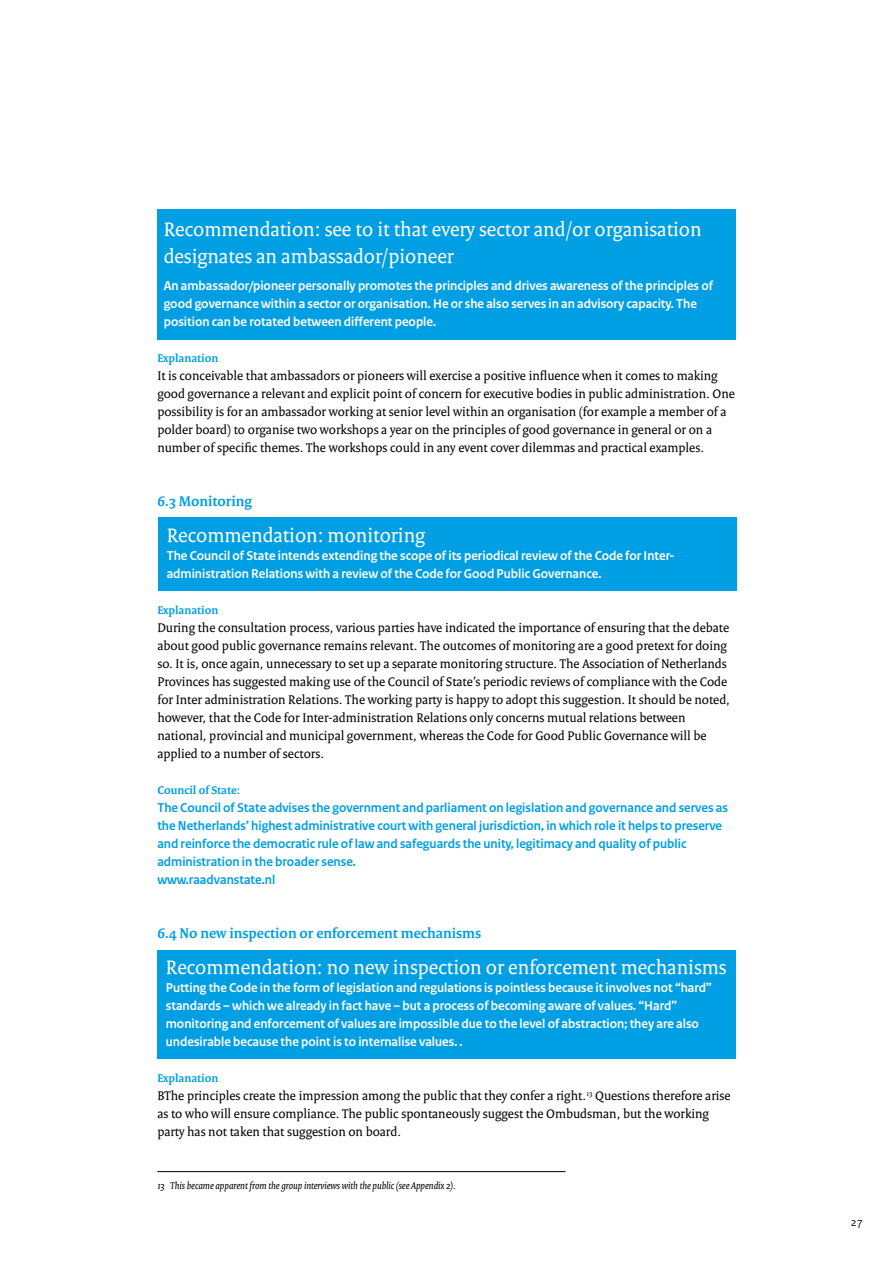
<style>
.page{position:relative;width:893px;height:1263px;background:#fff}
.page>*{position:absolute;margin:0;border:0;box-sizing:border-box;transform-origin:0 0}
.t1{font:21px/27px "Rijksoverheid Serif";color:#fff}
.t2{font:700 15px "Rijksoverheid Serif";color:#009ee3}
.t3{font:13.5px/18px "Rijksoverheid Serif";color:#000}
.t4{font:700 13.5px/18px "Rijksoverheid Sans";color:#fff}
.t5{font:700 13.5px/18px "Rijksoverheid Sans";color:#009ee3}
.t6{font:700 12px "Rijksoverheid Serif";color:#009ee3}
.t7{font:12px "Rijksoverheid Sans";color:#000}
.t8{font:italic 10.5px "Rijksoverheid Serif";color:#000}
</style>
<div class="page">
<div style="left:157px;top:209px;width:579px;height:130px;background:#009ee3"></div>
<div style="left:158px;top:517px;width:579px;height:73px;background:#009ee3"></div>
<div style="left:157px;top:951px;width:579px;height:108px;background:#009ee3"></div>
<hr style="left:157px;top:1171px;width:409px;height:1px;background:#000">
<h1 class="t1" style="left:164px;top:215px;width:539px">Recommendation: see to it that every sector and/or organisation designates an ambassador/pioneer</h1>
<p class="t4" style="left:164px;top:277px;width:551px">An ambassador/pioneer personally promotes the principles and drives awareness of the principles of good governance within a sector or organisation. He or she also serves in an advisory capacity. The position can be rotated between different people.</p>
<p class="t6" style="left:157px;top:351px;width:62px">Explanation</p>
<p class="t3" style="left:157px;top:366px;width:579px">It is conceivable that ambassadors or pioneers will exercise a positive influence when it comes to making good governance a relevant and explicit point of concern for executive bodies in public administration. One possibility is for an ambassador working at senior level within an organisation (for example a member of a polder board) to organise two workshops a year on the principles of good governance in general or on a number of specific themes. The workshops could in any event cover dilemmas and practical examples.</p>
<p class="t2" style="left:157px;top:492px;width:96px">6.3 Monitoring</p>
<h1 class="t1" style="left:167px;top:521px;width:260px">Recommendation: monitoring</h1>
<p class="t4" style="left:167px;top:547px;width:510px">The Council of State intends extending the scope of its periodical review of the Code for Inter&shy;administration Relations with a review of the Code for Good Public Governance.</p>
<p class="t6" style="left:157px;top:603px;width:62px">Explanation</p>
<p class="t3" style="left:157px;top:618px;width:574px">During the consultation process, various parties have indicated the importance of ensuring that the debate about good public governance remains relevant. The outcomes of monitoring are a good pretext for doing so. It is, once again, unnecessary to set up a separate monitoring structure. The Association of Netherlands Provinces has suggested making use of the Council of State’s periodic reviews of compliance with the Code for Inter administration Relations. The working party is happy to adopt this suggestion. It should be noted, however, that the Code for Inter-administration Relations only concerns mutual relations between national, provincial and municipal government, whereas the Code for Good Public Governance will be applied to a number of sectors.</p>
<p class="t6" style="left:157px;top:783px;width:84px">Council of State:</p>
<p class="t5" style="left:157px;top:799px;width:572px">The Council of State advises the government and parliament on legislation and governance and serves as the Netherlands’ highest administrative court with general jurisdiction, in which role it helps to preserve and reinforce the democratic rule of law and safeguards the unity, legitimacy and quality of public administration in the broader sense.<br>www.raadvanstate.nl</p>
<p class="t2" style="left:157px;top:924px;width:325px">6.4 No new inspection or enforcement mechanisms</p>
<h1 class="t1" style="left:166px;top:953px;width:562px">Recommendation: no new inspection or enforcement mechanisms</h1>
<p class="t4" style="left:166px;top:979px;width:548px">Putting the Code in the form of legislation and regulations is pointless because it involves not “hard” standards – which we already in fact have – but a process of becoming aware of values. “Hard” monitoring and enforcement of values are impossible due to the level of abstraction; they are also undesirable because the point is to internalise values. .</p>
<p class="t6" style="left:157px;top:1071px;width:62px">Explanation</p>
<p class="t3" style="left:157px;top:1086px;width:575px">BThe principles create the impression among the public that they confer a right.<sup>13</sup> Questions therefore arise as to who will ensure compliance. The public spontaneously suggest the Ombudsman, but the working party has not taken that suggestion on board.</p>
<p class="t8" style="left:157px;top:1179px;width:300px">13 This became apparent from the group interviews with the public (see Appendix 2).</p>
<p class="t7" style="left:851px;top:1215px;width:14px">27</p>
</div>
